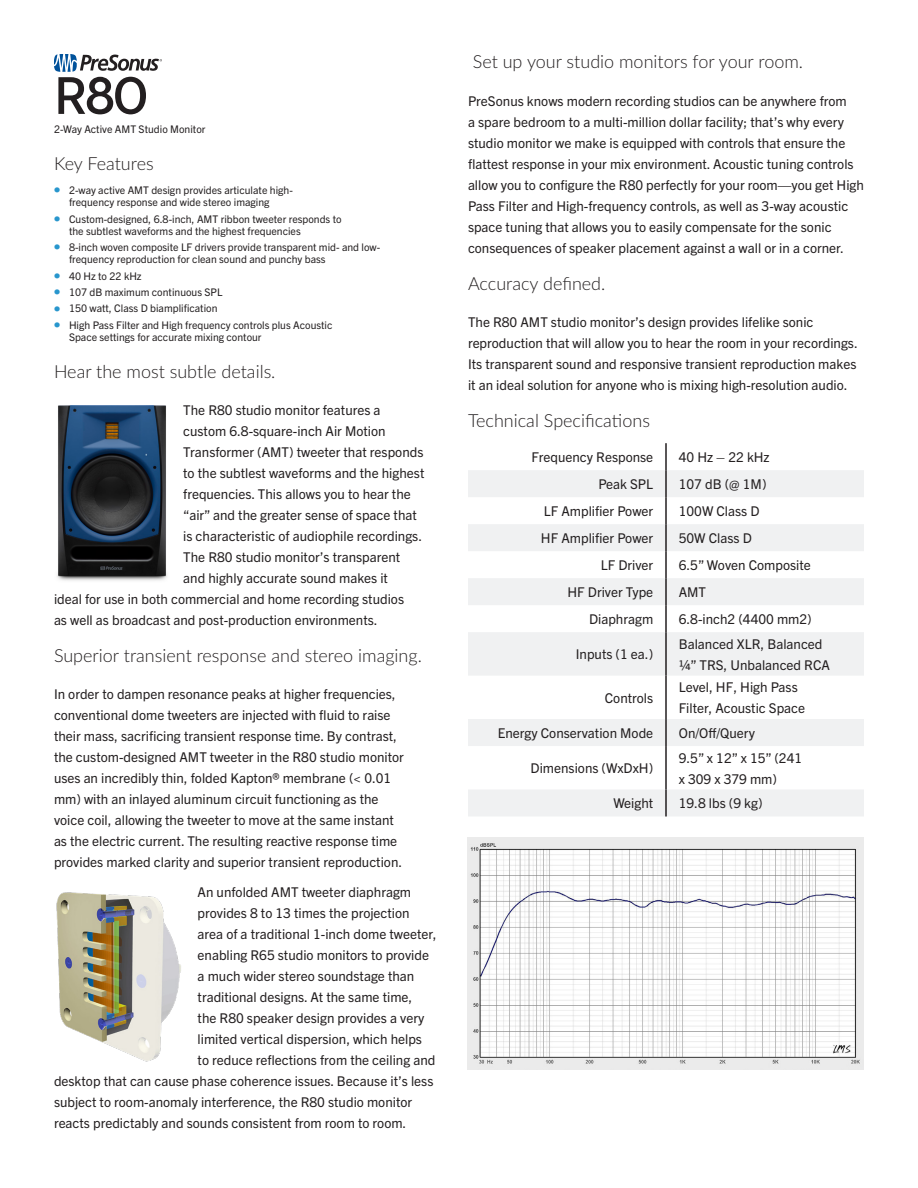
<style>
.page{position:relative;width:918px;height:1188px;background:#fff}
.page>*{position:absolute;margin:0;border:0;box-sizing:border-box;transform-origin:0 0}
.t1{font:600 54px "Neutraface 2 Text";color:#231f20}
.t2{font:300 18px "Lato";color:#231f20}
.t3{font:13.5px/21px "Trade Gothic Next LT Pro";color:#231f20}
.t4{font:10.5px/12px "Trade Gothic Next LT Pro";color:#231f20}
.s1{font-family:"Lato";font-weight:900;color:#2896cd}
</style>
<div class="page">
<svg style="left:468px;top:470px;width:396px;height:346px;fill:#f2f3f4"></svg>
<hr style="left:665px;top:443px;width:2px;height:27px;background:#231f20">
<hr style="left:665px;top:470px;width:2px;height:27px;background:#231f20">
<hr style="left:665px;top:497px;width:2px;height:27px;background:#231f20">
<hr style="left:665px;top:524px;width:2px;height:27px;background:#231f20">
<hr style="left:665px;top:551px;width:2px;height:27px;background:#231f20">
<hr style="left:665px;top:578px;width:2px;height:27px;background:#231f20">
<hr style="left:665px;top:605px;width:2px;height:27px;background:#231f20">
<hr style="left:665px;top:632px;width:2px;height:44px;background:#231f20">
<hr style="left:665px;top:676px;width:2px;height:43px;background:#231f20">
<hr style="left:665px;top:719px;width:2px;height:27px;background:#231f20">
<hr style="left:665px;top:746px;width:2px;height:43px;background:#231f20">
<hr style="left:665px;top:789px;width:2px;height:27px;background:#231f20">
<img style="left:56px;top:892px;width:125px;height:170px">
<img style="left:468px;top:837px;width:396px;height:232px">
<svg style="left:54px;top:54px;width:108px;height:18px"></svg>
<img style="left:57px;top:405px;width:110px;height:176px">
<h1 class="t1" style="left:54px;top:61px;width:96px">R80</h1>
<p class="t4" style="left:54px;top:123px;width:153px">2-Way Active AMT Studio Monitor</p>
<h2 class="t2" style="left:54px;top:151px;width:101px">Key Features</h2>
<p class="t4" style="left:69px;top:183px;width:225px;text-indent:-15px"><span class="s1">•</span> 2-way active AMT design provides articulate high&shy;frequency response and wide stereo imaging</p>
<p class="t4" style="left:69px;top:212px;width:274px;text-indent:-15px"><span class="s1">•</span> Custom-designed, 6.8-inch, AMT ribbon tweeter responds to the subtlest waveforms and the highest frequencies</p>
<p class="t4" style="left:69px;top:240px;width:313px;text-indent:-15px"><span class="s1">•</span> 8-inch woven composite LF drivers provide transparent mid- and low&shy;frequency reproduction for clean sound and punchy bass</p>
<p class="t4" style="left:54px;top:269px;width:89px"><span class="s1">•</span> 40 Hz to 22 kHz</p>
<p class="t4" style="left:54px;top:285px;width:170px"><span class="s1">•</span> 107 dB maximum continuous SPL</p>
<p class="t4" style="left:54px;top:302px;width:165px"><span class="s1">•</span> 150 watt, Class D biamplification</p>
<p class="t4" style="left:69px;top:318px;width:265px;text-indent:-15px"><span class="s1">•</span> High Pass Filter and High frequency controls plus Acoustic<br>Space settings for accurate mixing contour</p>
<h2 class="t2" style="left:54px;top:359px;width:223px">Hear the most subtle details.</h2>
<p class="t3" style="left:183px;top:399px;width:199px">The R80 studio monitor features a</p>
<p class="t3" style="left:183px;top:420px;width:204px">custom 6.8-square-inch Air Motion</p>
<p class="t3" style="left:183px;top:441px;width:242px">Transformer (AMT) tweeter that responds</p>
<p class="t3" style="left:183px;top:462px;width:243px">to the subtlest waveforms and the highest</p>
<p class="t3" style="left:183px;top:483px;width:229px">frequencies. This allows you to hear the</p>
<p class="t3" style="left:183px;top:504px;width:235px">“air” and the greater sense of space that</p>
<p class="t3" style="left:183px;top:525px;width:240px">is characteristic of audiophile recordings.</p>
<p class="t3" style="left:183px;top:546px;width:219px">The R80 studio monitor’s transparent</p>
<p class="t3" style="left:183px;top:567px;width:206px">and highly accurate sound makes it</p>
<p class="t3" style="left:54px;top:588px;width:352px">ideal for use in both commercial and home recording studios</p>
<p class="t3" style="left:54px;top:609px;width:325px">as well as broadcast and post-production environments.</p>
<h2 class="t2" style="left:54px;top:643px;width:369px">Superior transient response and stereo imaging.</h2>
<p class="t3" style="left:54px;top:683px;width:351px">In order to dampen resonance peaks at higher frequencies, conventional dome tweeters are injected with fluid to raise their mass, sacrificing transient response time. By contrast, the custom-designed AMT tweeter in the R80 studio monitor uses an incredibly thin, folded Kapton® membrane (&lt; 0.01 mm) with an inlayed aluminum circuit functioning as the voice coil, allowing the tweeter to move at the same instant as the electric current. The resulting reactive response time provides marked clarity and superior transient reproduction.</p>
<p class="t3" style="left:198px;top:881px;width:215px">An unfolded AMT tweeter diaphragm</p>
<p class="t3" style="left:198px;top:902px;width:214px">provides 8 to 13 times the projection</p>
<p class="t3" style="left:198px;top:923px;width:240px">area of a traditional 1-inch dome tweeter,</p>
<p class="t3" style="left:198px;top:944px;width:233px">enabling R65 studio monitors to provide</p>
<p class="t3" style="left:198px;top:965px;width:218px">a much wider stereo soundstage than</p>
<p class="t3" style="left:198px;top:986px;width:216px">traditional designs. At the same time,</p>
<p class="t3" style="left:198px;top:1007px;width:228px">the R80 speaker design provides a very</p>
<p class="t3" style="left:198px;top:1028px;width:226px">limited vertical dispersion, which helps</p>
<p class="t3" style="left:198px;top:1049px;width:239px">to reduce reflections from the ceiling and</p>
<p class="t3" style="left:54px;top:1070px;width:381px">desktop that can cause phase coherence issues. Because it’s less</p>
<p class="t3" style="left:54px;top:1091px;width:360px">subject to room-anomaly interference, the R80 studio monitor</p>
<p class="t3" style="left:54px;top:1112px;width:354px">reacts predictably and sounds consistent from room to room.</p>
<h2 class="t2" style="left:473px;top:49px;width:332px">Set up your studio monitors for your room.</h2>
<p class="t3" style="left:468px;top:90px;width:398px">PreSonus knows modern recording studios can be anywhere from<br>a spare bedroom to a multi-million dollar facility; that’s why every studio monitor we make is equipped with controls that ensure the flattest response in your mix environment. Acoustic tuning controls allow you to configure the R80 perfectly for your room—you get High Pass Filter and High-frequency controls, as well as 3-way acoustic space tuning that allows you to easily compensate for the sonic consequences of speaker placement against a wall or in a corner.</p>
<h2 class="t2" style="left:468px;top:271px;width:139px">Accuracy defined.</h2>
<p class="t3" style="left:468px;top:311px;width:391px">The R80 AMT studio monitor’s design provides lifelike sonic reproduction that will allow you to hear the room in your recordings.<br>Its transparent sound and responsive transient reproduction makes it an ideal solution for anyone who is mixing high-resolution audio.</p>
<h2 class="t2" style="left:468px;top:408px;width:184px">Technical Specifications</h2>
<p class="t3" style="left:531px;top:446px;width:123px">Frequency Response</p>
<p class="t3" style="left:679px;top:446px;width:92px">40 Hz – 22 kHz</p>
<p class="t3" style="left:598px;top:473px;width:56px">Peak SPL</p>
<p class="t3" style="left:679px;top:473px;width:89px">107 dB (@ 1M)</p>
<p class="t3" style="left:544px;top:500px;width:111px">LF Amplifier Power</p>
<p class="t3" style="left:679px;top:500px;width:82px">100W Class D</p>
<p class="t3" style="left:541px;top:527px;width:114px">HF Amplifier Power</p>
<p class="t3" style="left:679px;top:527px;width:75px">50W Class D</p>
<p class="t3" style="left:601px;top:554px;width:54px">LF Driver</p>
<p class="t3" style="left:679px;top:554px;width:134px">6.5” Woven Composite</p>
<p class="t3" style="left:567px;top:581px;width:87px">HF Driver Type</p>
<p class="t3" style="left:679px;top:581px;width:29px">AMT</p>
<p class="t3" style="left:589px;top:608px;width:66px">Diaphragm</p>
<p class="t3" style="left:679px;top:608px;width:135px">6.8-inch2 (4400 mm2)</p>
<p class="t3" style="left:576px;top:643px;width:79px">Inputs (1 ea.)</p>
<p class="t3" style="left:679px;top:632px;width:153px">Balanced XLR, Balanced ¼” TRS, Unbalanced RCA</p>
<p class="t3" style="left:605px;top:686px;width:50px">Controls</p>
<p class="t3" style="left:679px;top:676px;width:128px">Level, HF, High Pass<br>Filter, Acoustic Space</p>
<p class="t3" style="left:498px;top:721px;width:157px">Energy Conservation Mode</p>
<p class="t3" style="left:679px;top:721px;width:78px">On/Off/Query</p>
<p class="t3" style="left:531px;top:757px;width:124px">Dimensions (WxDxH)</p>
<p class="t3" style="left:679px;top:746px;width:125px">9.5” x 12” x 15” (241 x 309 x 379 mm)</p>
<p class="t3" style="left:614px;top:792px;width:41px">Weight</p>
<p class="t3" style="left:679px;top:792px;width:85px">19.8 lbs (9 kg)</p>
</div>
